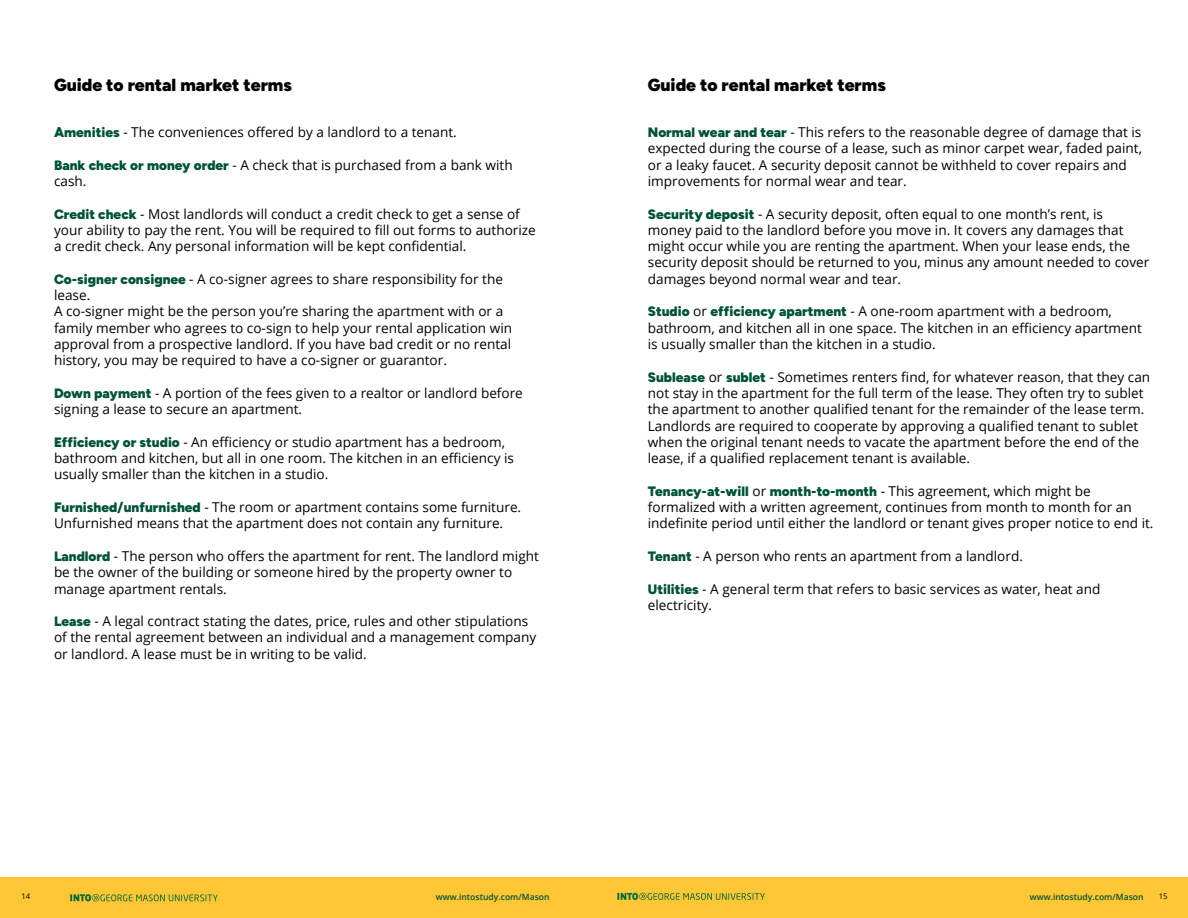
<style>
.page{position:relative;width:1188px;height:918px;background:#fff}
.page>*{position:absolute;margin:0;border:0;box-sizing:border-box;transform-origin:0 0}
.t1{font:900 17.4px "Figtree";color:#000}
.t2{font:13.65px/16.4px "Open Sans";color:#000}
.t3{font:900 13.65px "Figtree";color:#005239}
.t4{font:600 8.55px "Open Sans";color:#005239}
.t5{font:7.8px "Open Sans";color:#000}
.s1{font-family:"Figtree";font-weight:900;color:#005239}
.s2{font-family:"Open Sans";font-weight:400;color:#000}
</style>
<div class="page">
<div style="left:0;top:878px;width:599px;height:40px;background:#ffc733"></div>
<svg style="left:70px;top:894px;width:148px;height:7px"></svg>
<div style="left:594px;top:878px;width:594px;height:40px;background:#ffc733"></div>
<svg style="left:617px;top:893px;width:148px;height:7px"></svg>
<p class="t1" style="left:54px;top:74px;width:240px">Guide to rental market terms</p>
<p class="t2" style="left:54px;top:124px;width:404px"><span class="s1">Amenities</span> - The conveniences offered by a landlord to a tenant.</p>
<p class="t2" style="left:54px;top:156px;width:460px"><span class="s1">Bank check or money order</span> - A check that is purchased from a bank with cash.</p>
<p class="t2" style="left:54px;top:205px;width:483px"><span class="s1">Credit check</span> - Most landlords will conduct a credit check to get a sense of your ability to pay the rent. You will be required to fill out forms to authorize a credit check. Any personal information will be kept confidential.</p>
<p class="t2" style="left:54px;top:270px;width:460px"><span class="s1">Co-signer consignee</span> - A co-signer agrees to share responsibility for the lease.<br>A co-signer might be the person you’re sharing the apartment with or a family member who agrees to co-sign to help your rental application win approval from a prospective landlord. If you have bad credit or no rental history, you may be required to have a co-signer or guarantor.</p>
<p class="t2" style="left:54px;top:384px;width:470px"><span class="s1">Down payment</span> - A portion of the fees given to a realtor or landlord before signing a lease to secure an apartment.</p>
<p class="t2" style="left:54px;top:433px;width:462px"><span class="s1">Efficiency or studio</span> - An efficiency or studio apartment has a bedroom, bathroom and kitchen, but all in one room. The kitchen in an efficiency is usually smaller than the kitchen in a studio.</p>
<p class="t2" style="left:54px;top:499px;width:469px"><span class="s1">Furnished/unfurnished</span> - The room or apartment contains some furniture.<br>Unfurnished means that the apartment does not contain any furniture.</p>
<p class="t2" style="left:54px;top:547px;width:486px"><span class="s1">Landlord</span> - The person who offers the apartment for rent. The landlord might be the owner of the building or someone hired by the property owner to manage apartment rentals.</p>
<p class="t2" style="left:54px;top:613px;width:484px"><span class="s1">Lease</span> - A legal contract stating the dates, price, rules and other stipulations of the rental agreement between an individual and a management company or landlord. A lease must be in writing to be valid.</p>
<p class="t5" style="left:21px;top:891px;width:10px">14</p>
<p class="t4" style="left:436px;top:891px;width:115px">www.intostudy.com/Mason</p>
<p class="t1" style="left:648px;top:74px;width:240px">Guide to rental market terms</p>
<p class="t2" style="left:648px;top:124px;width:496px"><span class="s1">Normal wear and tear</span> - This refers to the reasonable degree of damage that is expected during the course of a lease, such as minor carpet wear, faded paint, or a leaky faucet. A security deposit cannot be withheld to cover repairs and improvements for normal wear and tear.</p>
<p class="t2" style="left:648px;top:205px;width:503px"><span class="s1">Security deposit</span> - A security deposit, often equal to one month’s rent, is money paid to the landlord before you move in. It covers any damages that might occur while you are renting the apartment. When your lease ends, the security deposit should be returned to you, minus any amount needed to cover damages beyond normal wear and tear.</p>
<p class="t2" style="left:648px;top:303px;width:496px"><span class="s1">Studio</span> or <span class="s1">efficiency apartment</span> - A one-room apartment with a bedroom, bathroom, and kitchen all in one space. The kitchen in an efficiency apartment is usually smaller than the kitchen in a studio.</p>
<p class="t2" style="left:648px;top:368px;width:504px"><span class="s1">Sublease</span> or <span class="s1">sublet</span> - Sometimes renters find, for whatever reason, that they can not stay in the apartment for the full term of the lease. They often try to sublet the apartment to another qualified tenant for the remainder of the lease term.<br>Landlords are required to cooperate by approving a qualified tenant to sublet when the original tenant needs to vacate the apartment before the end of the lease, if a qualified replacement tenant is available.</p>
<p class="t3" style="left:648px;top:482px;width:444px">Tenancy-at-will <span class="s2">or</span> month-to-month <span class="s2">- This agreement, which might be</span></p>
<p class="t2" style="left:648px;top:499px;width:507px">formalized with a written agreement, continues from month to month for an indefinite period until either the landlord or tenant gives proper notice to end it.</p>
<p class="t2" style="left:648px;top:547px;width:377px"><span class="s1">Tenant</span> - A person who rents an apartment from a landlord.</p>
<p class="t2" style="left:648px;top:580px;width:454px"><span class="s1">Utilities</span> - A general term that refers to basic services as water, heat and electricity.</p>
<p class="t4" style="left:1030px;top:891px;width:115px">www.intostudy.com/Mason</p>
<p class="t5" style="left:1159px;top:891px;width:10px">15</p>
</div>
